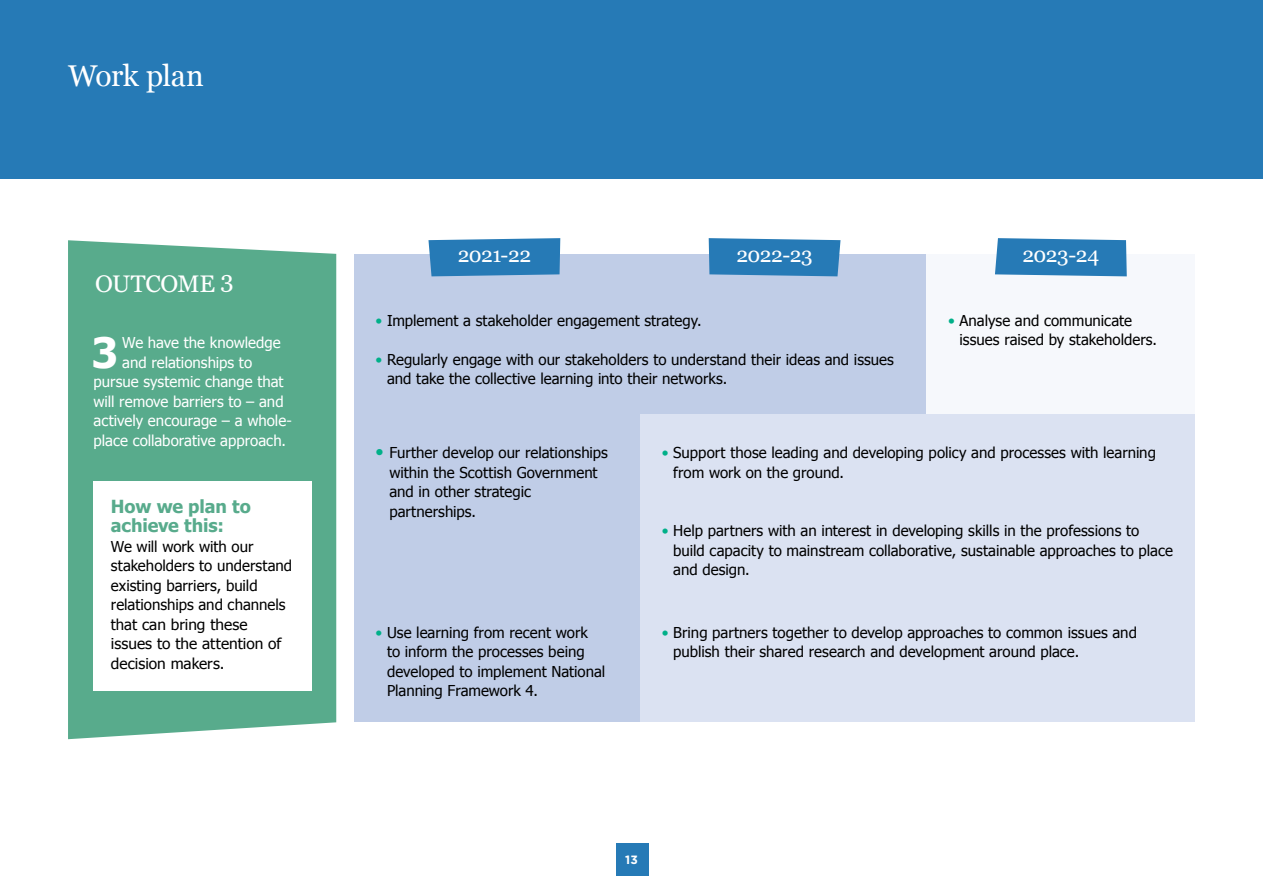
<style>
.page{position:relative;width:1263px;height:893px;background:#fff}
.page>*{position:absolute;margin:0;border:0;box-sizing:border-box;transform-origin:0 0}
.Body_copy{font:700 41.85px "Tahoma";color:#fff}
.t1{font:30px "Georgia";letter-spacing:-.02em;color:#fff}
.Body_copy-2{font:24px "Georgia";letter-spacing:-.015em;color:#fff}
.Body_copy-3{font:21px "Georgia";letter-spacing:-.025em;color:#fff}
.Body_copy-4{font:700 18px/19.5px "Tahoma";letter-spacing:-.01em;color:#58ab8c}
.Body_copy-5{font:15px/19.5px "Tahoma";color:#000}
.Body_copy-6{font:15px "Tahoma";color:#fff}
.t2{font:700 12px "Gotham";color:#fff}
.s1{color:#00b089}
.s2{font-size:18px;color:#00b089}
</style>
<div class="page">
<div style="left:0;top:0;width:1263px;height:179px;background:#267ab6"></div>
<div style="left:354px;top:254px;width:573px;height:467px;background:#c0cde7"></div>
<div style="left:927px;top:254px;width:268px;height:171px;background:#f6f8fc"></div>
<div style="left:640px;top:414px;width:555px;height:307px;background:#dbe2f2"></div>
<svg style="left:709px;top:238px;width:131px;height:38px;background:#3080b9"></svg>
<svg style="left:428px;top:238px;width:132px;height:38px;background:#3180b9"></svg>
<svg style="left:995px;top:238px;width:132px;height:38px;background:#3381ba"></svg>
<div style="left:68px;top:240px;width:268px;height:499px;background:#58ab8c"></div>
<div style="left:93px;top:482px;width:218px;height:209px;background:#fff"></div>
<div style="left:616px;top:843px;width:32px;height:33px;background:#267ab6"></div>
<h2 class="t1" style="left:68px;top:54px;width:137px">Work plan</h2>
<p class="Body_copy-2" style="left:95px;top:266px;width:140px">OUTCOME 3</p>
<p class="Body_copy" style="left:91px;top:323px;width:28px">3</p>
<p class="Body_copy-6" style="left:122px;top:333px;width:160px">We have the knowledge</p>
<p class="Body_copy-6" style="left:122px;top:352px;width:131px">and relationships to</p>
<p class="Body_copy-6" style="left:94px;top:372px;width:191px">pursue systemic change that</p>
<p class="Body_copy-6" style="left:94px;top:391px;width:192px">will remove barriers to – and</p>
<p class="Body_copy-6" style="left:94px;top:411px;width:200px">actively encourage – a whole-</p>
<p class="Body_copy-6" style="left:94px;top:430px;width:194px">place collaborative approach.</p>
<p class="Body_copy-4" style="left:111px;top:495px;width:141px">How we plan to achieve this:</p>
<p class="Body_copy-5" style="left:111px;top:536px;width:183px">We will work with our stakeholders to understand existing barriers, build relationships and channels that can bring these issues to the attention of decision makers.</p>
<p class="Body_copy-3" style="left:458px;top:240px;width:75px">2021-22</p>
<p class="Body_copy-3" style="left:736px;top:240px;width:78px">2022-23</p>
<p class="Body_copy-3" style="left:1022px;top:240px;width:79px">2023-24</p>
<p class="Body_copy-5" style="left:376px;top:310px;width:328px"><span class="s1">•</span> Implement a stakeholder engagement strategy.</p>
<p class="Body_copy-5" style="left:387px;top:349px;width:508px;text-indent:-12px"><span class="s1">•</span> Regularly engage with our stakeholders to understand their ideas and issues and take the collective learning into their networks.</p>
<p class="Body_copy-5" style="left:959px;top:310px;width:199px;text-indent:-12px"><span class="s1">•</span> Analyse and communicate issues raised by stakeholders.</p>
<p class="Body_copy-5" style="left:389px;top:442px;width:220px;text-indent:-14px"><span class="s2">•</span> Further develop our relationships within the Scottish Government and in other strategic partnerships.</p>
<p class="Body_copy-5" style="left:387px;top:622px;width:220px;text-indent:-12px"><span class="s1">•</span> Use learning from recent work<br>to inform the processes being developed to implement National<br>Planning Framework 4.</p>
<p class="Body_copy-5" style="left:673px;top:442px;width:484px;text-indent:-12px"><span class="s1">•</span> Support those leading and developing policy and processes with learning from work on the ground.</p>
<p class="Body_copy-5" style="left:673px;top:520px;width:501px;text-indent:-12px"><span class="s1">•</span> Help partners with an interest in developing skills in the professions to build capacity to mainstream collaborative, sustainable approaches to place and design.</p>
<p class="Body_copy-5" style="left:673px;top:622px;width:465px;text-indent:-12px"><span class="s1">•</span> Bring partners together to develop approaches to common issues and publish their shared research and development around place.</p>
<p class="t2" style="left:625px;top:851px;width:14px">13</p>
</div>
